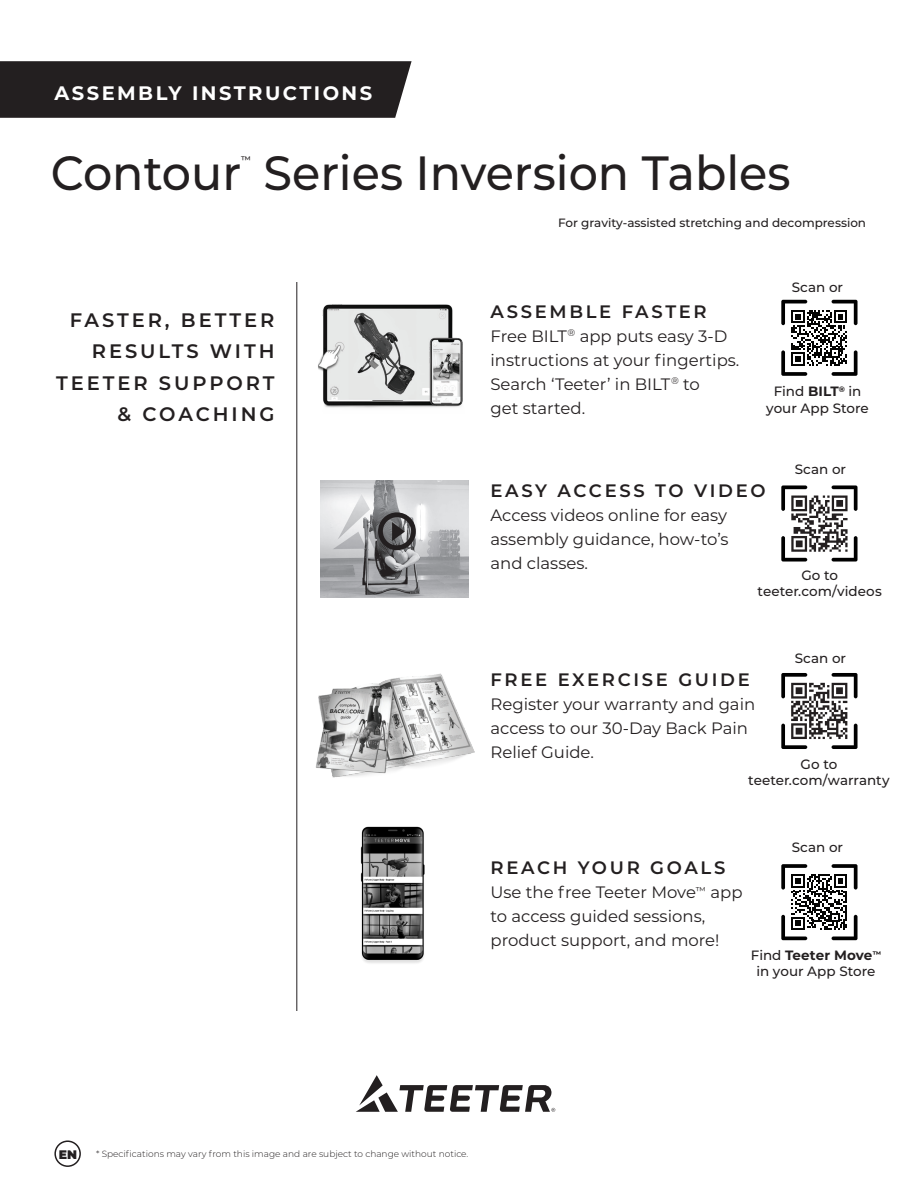
<style>
.page{position:relative;width:918px;height:1188px;background:#fff}
.page>*{position:absolute;margin:0;border:0;box-sizing:border-box;transform-origin:0 0}
.t1{font:500 48px "Montserrat";color:#231f20;scale:.96 1}
.t2{font:600 19.5px/31.5px "Montserrat";letter-spacing:.15em;color:#231f20;text-align:right}
.t3{font:700 19.5px "Montserrat";letter-spacing:.125em;color:#fff}
.t4{font:600 18px "Montserrat";letter-spacing:.15em;color:#231f20}
.t5{font:16.5px/24px "Montserrat";color:#231f20}
.t6{font:500 13.5px/16.2px "Montserrat";color:#231f20;text-align:center}
.t7{font:700 13.5px "Montserrat";letter-spacing:.005em;color:#231f20}
.t8{font:900 12.3px "Montserrat";color:#231f20}
.t9{font:500 12px "Montserrat";color:#231f20}
.t10{font:500 9.6px "Montserrat";color:#231f20}
.t11{font:300 9px "Montserrat";color:#231f20}
.s1{font-weight:700}
.s2{font-weight:500}
</style>
<div class="page">
<div style="left:0;top:61px;width:412px;height:57px;background:#231f20"></div>
<div style="left:54px;top:1140px;width:27px;height:27px;border:2px solid #231f20;border-radius:50%"></div>
<svg style="left:356px;top:1075px;width:199px;height:37px"></svg>
<hr style="left:297px;top:282px;width:1px;height:729px;background:#231f20">
<svg style="left:781px;top:300px;width:77px;height:76px"></svg>
<svg style="left:781px;top:485px;width:77px;height:77px"></svg>
<img style="left:320px;top:480px;width:148px;height:118px">
<div style="left:378px;top:512px;width:38px;height:38px;border:5px solid #231f20;border-radius:50%"></div>
<svg style="left:392px;top:522px;width:13px;height:19px"></svg>
<img style="left:316px;top:673px;width:159px;height:105px">
<svg style="left:781px;top:673px;width:77px;height:76px"></svg>
<svg style="left:781px;top:864px;width:77px;height:76px"></svg>
<img style="left:360px;top:826px;width:65px;height:137px">
<img style="left:296px;top:304px;width:167px;height:124px">
<p class="t3" style="left:55px;top:79px;width:319px">ASSEMBLY INSTRUCTIONS</p>
<p class="t1" style="left:51px;top:140px;width:200px">Contour</p>
<p class="t10" style="left:241px;top:153px;width:11px">™</p>
<p class="t1" style="left:264px;top:140px;width:550px">Series Inversion Tables</p>
<p class="t9" style="left:558px;top:214px;width:310px">For gravity-assisted stretching and decompression</p>
<p class="t2" style="left:56px;top:303px;width:220px">FASTER, BETTER<br>RESULTS WITH<br>TEETER SUPPORT &amp; COACHING</p>
<p class="t4" style="left:490px;top:299px;width:218px">ASSEMBLE FASTER</p>
<p class="t5" style="left:490px;top:323px;width:250px">Free BILT<sup>®</sup> app puts easy 3-D instructions at your fingertips.<br>Search ‘Teeter’ in BILT<sup>®</sup> to<br>get started.</p>
<p class="t6" style="left:792px;top:279px;width:53px">Scan or</p>
<p class="t6" style="left:766px;top:383px;width:104px">Find <span class="s1">BILT</span><sup>®</sup> in your App Store</p>
<p class="t6" style="left:795px;top:461px;width:53px">Scan or</p>
<p class="t4" style="left:490px;top:478px;width:277px">EASY ACCESS TO VIDEO</p>
<p class="t5" style="left:490px;top:503px;width:240px;text-align:justify">Access videos online for easy assembly guidance, how-to’s and classes.</p>
<p class="t6" style="left:758px;top:567px;width:126px">Go to teeter.com/videos</p>
<p class="t6" style="left:795px;top:650px;width:53px">Scan or</p>
<p class="t4" style="left:490px;top:667px;width:261px">FREE EXERCISE GUIDE</p>
<p class="t5" style="left:490px;top:692px;width:266px">Register your warranty and gain access to our 30-Day Back Pain<br>Relief Guide.</p>
<p class="t6" style="left:748px;top:756px;width:143px">Go to teeter.com/warranty</p>
<p class="t4" style="left:490px;top:855px;width:236px">REACH YOUR GOALS</p>
<p class="t5" style="left:490px;top:880px;width:254px">Use the free Teeter Move<sup>™</sup> app to access guided sessions, product support, and more!</p>
<p class="t6" style="left:792px;top:839px;width:53px">Scan or</p>
<p class="t7" style="left:751px;top:945px;width:132px"><span class="s2">Find</span> Teeter Move<sup>™</sup></p>
<p class="t6" style="left:756px;top:962px;width:121px">in your App Store</p>
<p class="t8" style="left:59px;top:1145px;width:20px">EN</p>
<p class="t11" style="left:96px;top:1148px;width:374px">* Specifications may vary from this image and are subject to change without notice.</p>
</div>
